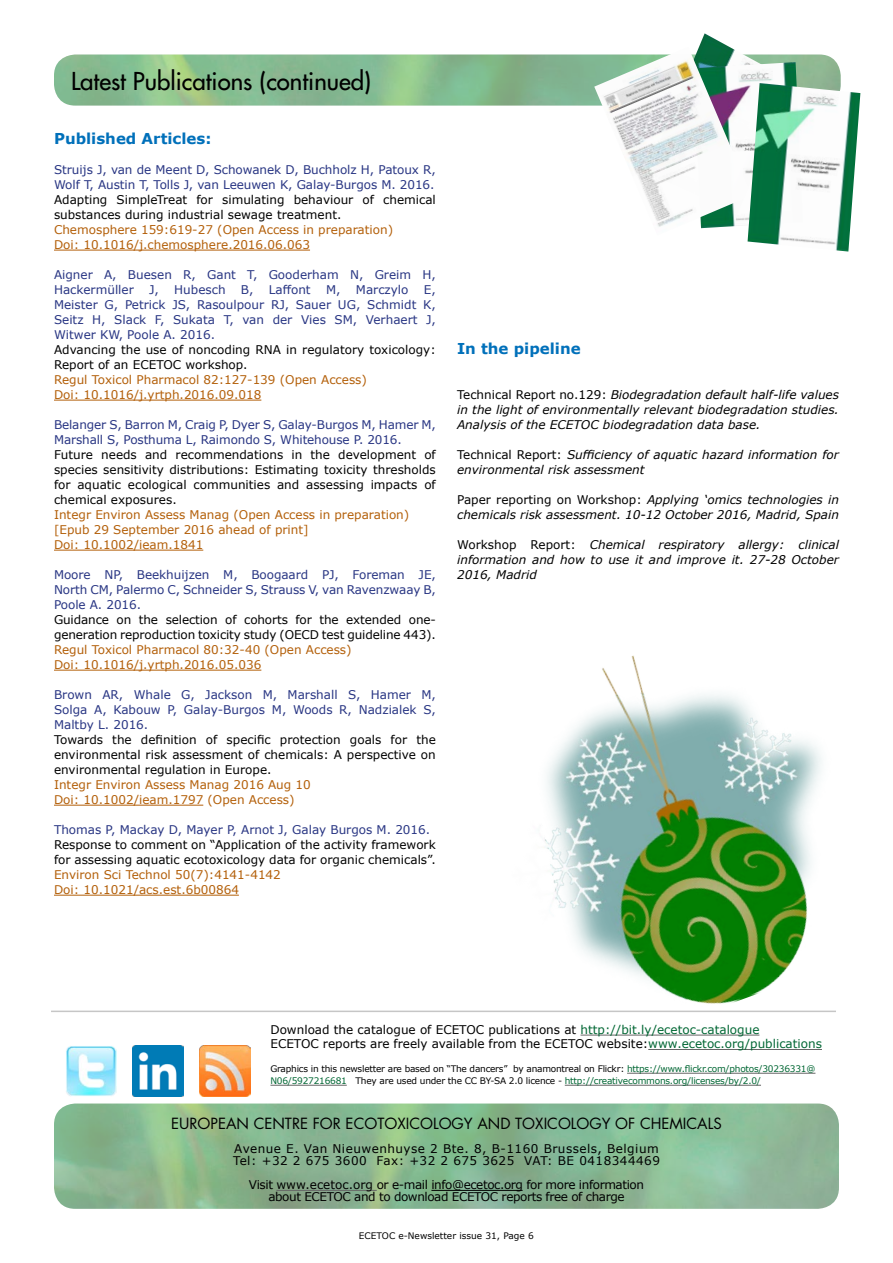
<style>
.page{position:relative;width:893px;height:1263px;background:#fff}
.page>*{position:absolute;margin:0;border:0;box-sizing:border-box;transform-origin:0 0}
.t1{font:24px "Futura";color:#000}
.t2{font:15px "Futura";color:#000}
.t3{font:700 15px "Verdana";color:#0070ba}
.t4{font:12px/15px "Verdana";color:#000}
.t5{font:12px/15px "Verdana";letter-spacing:-.005em;color:#283583}
.t6{font:12px/15px "Verdana";color:#b35f09}
.t7{font:italic 12px/15px "Verdana";color:#000;text-align:justify}
.t8{font:12px/12px "Verdana";letter-spacing:-.035em;color:#000;text-align:center}
.t9{font:12px/12px "Verdana";letter-spacing:.04em;color:#000}
.t10{font:9px/12px "Verdana";letter-spacing:-.025em;color:#000}
.t11{font:9px "Verdana";color:#000}
.s1{font-style:normal}
.s2{color:#063}
</style>
<div class="page">
<hr style="left:54px;top:250px;width:256px;height:1px;background:#b35f09">
<hr style="left:54px;top:400px;width:207px;height:1px;background:#b35f09">
<hr style="left:54px;top:550px;width:149px;height:1px;background:#b35f09">
<hr style="left:54px;top:670px;width:207px;height:1px;background:#b35f09">
<hr style="left:54px;top:805px;width:149px;height:1px;background:#b35f09">
<hr style="left:54px;top:895px;width:185px;height:1px;background:#b35f09">
<img style="left:199px;top:1045px;width:51px;height:51px">
<img style="left:132px;top:1045px;width:51px;height:51px">
<hr style="left:276px;top:1190px;width:101px;height:1px;background:#666">
<hr style="left:431px;top:1190px;width:92px;height:1px;background:#000">
<img style="left:699px;top:33px;width:93px;height:29px">
<img style="left:751px;top:62px;width:52px;height:21px">
<img style="left:594px;top:47px;width:157px;height:182px">
<img style="left:748px;top:83px;width:112px;height:169px">
<hr style="left:627px;top:1073px;width:188px;height:1px;background:#666">
<hr style="left:270px;top:1085px;width:77px;height:1px;background:#666">
<hr style="left:565px;top:1085px;width:196px;height:1px;background:#666">
<hr style="left:51px;top:1010px;width:785px;height:2px;background:#c6c6c6">
<img style="left:66px;top:1046px;width:51px;height:50px">
<img style="left:456px;top:655px;width:380px;height:395px">
<h1 class="t1" style="left:71px;top:66px;width:302px">Latest Publications (continued)</h1>
<p class="t3" style="left:54px;top:128px;width:159px">Published Articles:</p>
<p class="t5" style="left:54px;top:162px;width:383px">Struijs J, van de Meent D, Schowanek D, Buchholz H, Patoux R,<br>Wolf T, Austin T, Tolls J, van Leeuwen K, Galay-Burgos M. 2016.</p>
<p class="t4" style="left:54px;top:192px;width:383px">Adapting SimpleTreat for simulating behaviour of chemical substances during industrial sewage treatment.</p>
<p class="t6" style="left:54px;top:222px;width:341px">Chemosphere 159:619-27 (Open Access in preparation)<br>Doi: 10.1016/j.chemosphere.2016.06.063</p>
<p class="t5" style="left:54px;top:267px;width:383px">Aigner A, Buesen R, Gant T, Gooderham N, Greim H,<br>Hackermüller</p>
<p class="t5" style="left:149px;top:282px;width:11px">J,</p>
<p class="t5" style="left:174px;top:282px;width:53px">Hubesch</p>
<p class="t5" style="left:241px;top:282px;width:14px">B,</p>
<p class="t5" style="left:269px;top:282px;width:43px">Laffont</p>
<p class="t5" style="left:326px;top:282px;width:16px">M,</p>
<p class="t5" style="left:356px;top:282px;width:54px">Marczylo</p>
<p class="t5" style="left:54px;top:282px;width:383px;text-align:justify;text-indent:370px">E, Meister G, Petrick JS, Rasoulpour RJ, Sauer UG, Schmidt K, Seitz H, Slack F, Sukata T, van der Vies SM, Verhaert J, Witwer KW, Poole A. 2016.</p>
<p class="t4" style="left:54px;top:342px;width:383px">Advancing the use of noncoding RNA in regulatory toxicology:<br>Report of an ECETOC workshop.</p>
<p class="t6" style="left:54px;top:372px;width:314px">Regul Toxicol Pharmacol 82:127-139 (Open Access)<br>Doi: 10.1016/j.yrtph.2016.09.018</p>
<p class="t5" style="left:54px;top:417px;width:383px">Belanger S, Barron M, Craig P, Dyer S, Galay-Burgos M, Hamer M,<br>Marshall S, Posthuma L, Raimondo S, Whitehouse P. 2016.</p>
<p class="t4" style="left:54px;top:447px;width:383px;text-align:justify">Future needs and recommendations in the development of species sensitivity distributions: Estimating toxicity thresholds for aquatic ecological communities and assessing impacts of chemical exposures.</p>
<p class="t6" style="left:54px;top:507px;width:357px">Integr Environ Assess Manag (Open Access in preparation) [Epub 29 September 2016 ahead of print]<br>Doi: 10.1002/ieam.1841</p>
<p class="t5" style="left:54px;top:567px;width:383px;text-align:justify">Moore NP, Beekhuijzen M, Boogaard PJ, Foreman JE, North CM, Palermo C, Schneider S, Strauss V, van Ravenzwaay B, Poole A. 2016.</p>
<p class="t4" style="left:54px;top:612px;width:383px">Guidance on the selection of cohorts for the extended one&shy;generation reproduction toxicity study (OECD test guideline 443).</p>
<p class="t6" style="left:54px;top:642px;width:299px">Regul Toxicol Pharmacol 80:32-40 (Open Access)<br>Doi: 10.1016/j.yrtph.2016.05.036</p>
<p class="t5" style="left:54px;top:687px;width:383px;text-align:justify">Brown AR, Whale G, Jackson M, Marshall S, Hamer M, Solga A, Kabouw P, Galay-Burgos M, Woods R, Nadzialek S, Maltby L. 2016.</p>
<p class="t4" style="left:54px;top:732px;width:383px;text-align:justify">Towards the definition of specific protection goals for the environmental risk assessment of chemicals: A perspective on environmental regulation in Europe.</p>
<p class="t6" style="left:54px;top:777px;width:258px">Integr Environ Assess Manag 2016 Aug 10<br>Doi: 10.1002/ieam.1797 (Open Access)</p>
<p class="t5" style="left:54px;top:822px;width:378px">Thomas P, Mackay D, Mayer P, Arnot J, Galay Burgos M. 2016.</p>
<p class="t4" style="left:54px;top:837px;width:383px">Response to comment on “Application of the activity framework for assessing aquatic ecotoxicology data for organic chemicals”.</p>
<p class="t6" style="left:54px;top:867px;width:228px">Environ Sci Technol 50(7):4141-4142<br>Doi: 10.1021/acs.est.6b00864</p>
<p class="t3" style="left:457px;top:338px;width:125px">In the pipeline</p>
<p class="t7" style="left:457px;top:387px;width:383px"><span class="s1">Technical Report no.129:</span> Biodegradation default half-life values in the light of environmentally relevant biodegradation studies.<br>Analysis of the ECETOC biodegradation data base.</p>
<p class="t7" style="left:457px;top:447px;width:383px"><span class="s1">Technical Report:</span> Sufficiency of aquatic hazard information for environmental risk assessment</p>
<p class="t7" style="left:457px;top:492px;width:383px"><span class="s1">Paper reporting on Workshop:</span> Applying ‘omics technologies in chemicals risk assessment. 10-12 October 2016, Madrid, Spain</p>
<p class="t7" style="left:457px;top:537px;width:383px"><span class="s1">Workshop Report:</span> Chemical respiratory allergy: clinical information and how to use it and improve it. 27-28 October 2016, Madrid</p>
<p class="t4" style="left:270px;top:1022px;width:553px;line-height:14.4px">Download the catalogue of ECETOC publications at <span class="s2">http://bit.ly/ecetoc-catalogue<br></span>ECETOC reports are freely available from the ECETOC website:<span class="s2">www.ecetoc.org/publications</span></p>
<p class="t10" style="left:270px;top:1063px;width:546px">Graphics in this newsletter are based on “The dancers” by anamontreal on Flickr: <span class="s2">https://www.flickr.com/photos/30236331@<br>N06/5927216681</span> They are used under the CC BY-SA 2.0 licence - <span class="s2">http://creativecommons.org/licenses/by/2.0/</span></p>
<p class="t2" style="left:171px;top:1113px;width:552px">EUROPEAN CENTRE FOR ECOTOXICOLOGY AND TOXICOLOGY OF CHEMICALS</p>
<p class="t9" style="left:233px;top:1143px;width:428px">Avenue E. Van Nieuwenhuyse 2 Bte. 8, B-1160 Brussels, Belgium<br>Tel: +32 2 675 3600 Fax: +32 2 675 3625 VAT: BE 0418344469</p>
<p class="t8" style="left:249px;top:1179px;width:397px">Visit www.ecetoc.org or e-mail info@ecetoc.org for more information about ECETOC and to download ECETOC reports free of charge</p>
<p class="t11" style="left:359px;top:1230px;width:176px">ECETOC e-Newsletter issue 31, Page 6</p>
</div>
